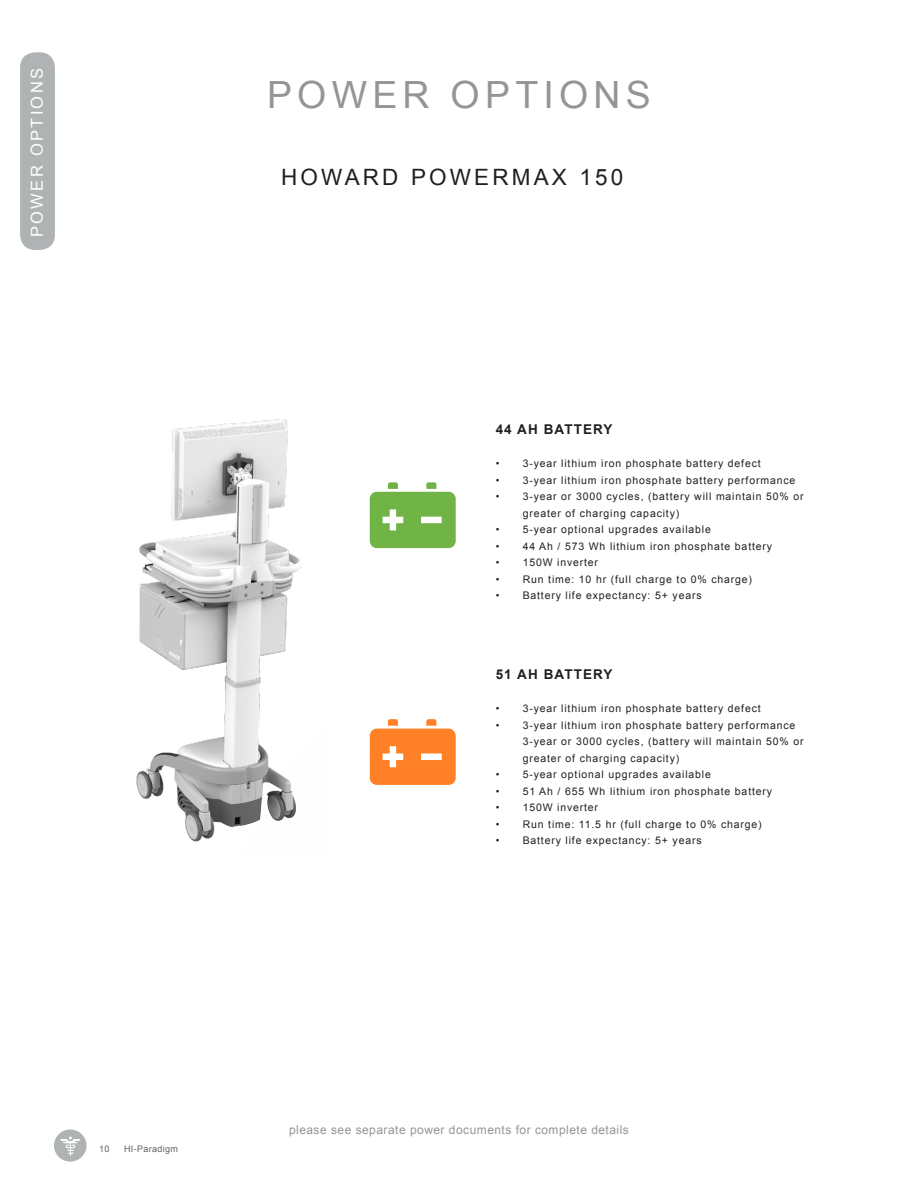
<style>
.page{position:relative;width:918px;height:1188px;background:#fff}
.page>*{position:absolute;margin:0;border:0;box-sizing:border-box;transform-origin:0 0}
.t1{font:37.5px "Arial";letter-spacing:.14em;color:#939598}
.t2{font:22.5px "Arial";letter-spacing:.14em;color:#231f20}
.t3{font:16.5px "Arial";letter-spacing:.14em;color:#fff}
.t4{font:700 13.5px "Arial";letter-spacing:.08em;color:#231f20}
.t5{font:12px "Arial";letter-spacing:.04em;color:#939598}
.t6{font:10.5px/16.5px "Arial";letter-spacing:.08em;color:#231f20}
.t7{font:9px "Arial";letter-spacing:.04em;color:#636366}
</style>
<div class="page">
<div style="left:54px;top:1130px;width:33px;height:32px;background:#afb3b3;border-radius:50%"></div>
<svg style="left:60px;top:1137px;width:20px;height:19px"></svg>
<img style="left:136px;top:419px;width:165px;height:423px">
<div style="left:20px;top:52px;width:35px;height:198px;background:#afb3b3;border-radius:15px"></div>
<svg style="left:370px;top:719px;width:86px;height:66px"></svg>
<svg style="left:370px;top:482px;width:86px;height:66px"></svg>
<p class="t3" style="left:26px;top:237px;width:170px;rotate:-90deg">POWER OPTIONS</p>
<p class="t1" style="left:267px;top:70px;width:385px">POWER OPTIONS</p>
<p class="t2" style="left:281px;top:163px;width:344px">HOWARD POWERMAX 150</p>
<p class="t4" style="left:496px;top:420px;width:118px">44 AH BATTERY</p>
<p class="t6" style="left:496px;top:455px;width:267px">• 3-year lithium iron phosphate battery defect</p>
<p class="t6" style="left:496px;top:472px;width:301px">• 3-year lithium iron phosphate battery performance</p>
<p class="t6" style="left:523px;top:488px;width:282px;text-indent:-27px">• 3-year or 3000 cycles, (battery will maintain 50% or greater of charging capacity)</p>
<p class="t6" style="left:496px;top:521px;width:217px">• 5-year optional upgrades available</p>
<p class="t6" style="left:496px;top:538px;width:278px">• 44 Ah / 573 Wh lithium iron phosphate battery</p>
<p class="t6" style="left:496px;top:554px;width:104px">• 150W inverter</p>
<p class="t6" style="left:496px;top:571px;width:258px">• Run time: 10 hr (full charge to 0% charge)</p>
<p class="t6" style="left:496px;top:587px;width:207px">• Battery life expectancy: 5+ years</p>
<p class="t4" style="left:496px;top:666px;width:118px">51 AH BATTERY</p>
<p class="t6" style="left:496px;top:701px;width:267px">• 3-year lithium iron phosphate battery defect</p>
<p class="t6" style="left:523px;top:717px;width:282px;text-indent:-27px">• 3-year lithium iron phosphate battery performance<br>3-year or 3000 cycles, (battery will maintain 50% or greater of charging capacity)</p>
<p class="t6" style="left:496px;top:767px;width:217px">• 5-year optional upgrades available</p>
<p class="t6" style="left:496px;top:783px;width:278px">• 51 Ah / 655 Wh lithium iron phosphate battery</p>
<p class="t6" style="left:496px;top:800px;width:104px">• 150W inverter</p>
<p class="t6" style="left:496px;top:816px;width:268px">• Run time: 11.5 hr (full charge to 0% charge)</p>
<p class="t6" style="left:496px;top:833px;width:207px">• Battery life expectancy: 5+ years</p>
<p class="t7" style="left:99px;top:1143px;width:12px">10</p>
<p class="t7" style="left:124px;top:1143px;width:56px">HI-Paradigm</p>
<p class="t5" style="left:289px;top:1122px;width:341px">please see separate power documents for complete details</p>
</div>
